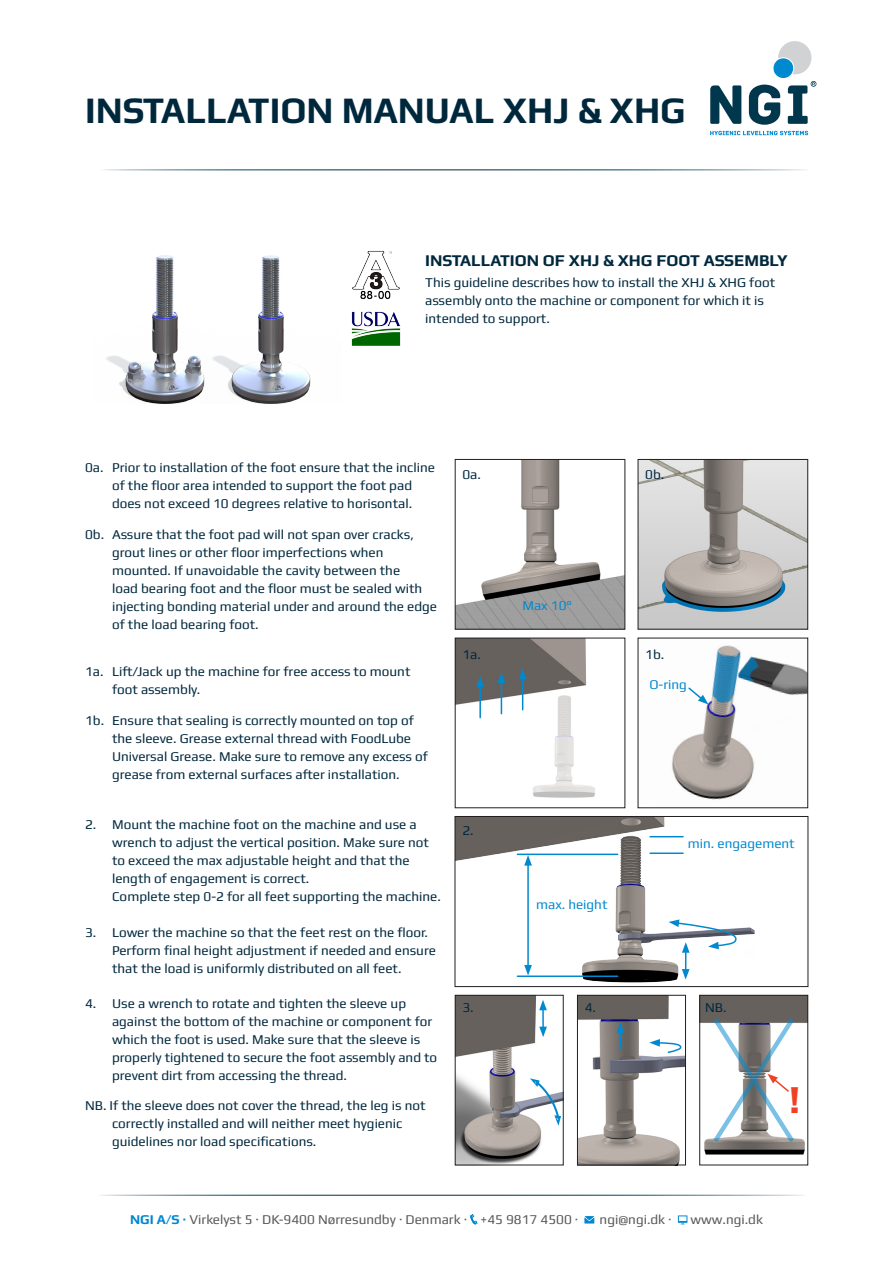
<style>
.page{position:relative;width:893px;height:1263px;background:#fff}
.page>*{position:absolute;margin:0;border:0;box-sizing:border-box;transform-origin:0 0}
.NGI_-_mellemrubrik{font:700 39.75px "Play";color:#ef4225}
.NGI_-_mellemrubrik-2{font:700 37.5px "Play";color:#00283d;scale:.96 1}
.NGI_-_mellemrubrik-3{font:700 16.5px "Play";color:#00283d}
.NGI_-_mellemrubrik-4{font:13.5px/18px "Play";color:#00283d}
.NGI_højrestillet_adr{font:13.5px "Play";color:#57585a}
.NGI_-_mellemrubrik-5{font:13.5px "Play";color:#0089cf}
.s1{font-weight:700;color:#0089cf}
</style>
<div class="page">
<svg style="left:710px;top:131px;width:98px;height:4px"></svg>
<svg style="left:710px;top:85px;width:31px;height:39px"></svg>
<svg style="left:749px;top:41px;width:67px;height:84px"></svg>
<svg style="left:470px;top:1214px;width:7px;height:10px"></svg>
<svg style="left:585px;top:1216px;width:9px;height:7px"></svg>
<svg style="left:678px;top:1215px;width:9px;height:9px"></svg>
<img style="left:457px;top:818px;width:298px;height:165px">
<div style="left:455px;top:816px;width:353px;height:171px;border:1px solid #231f20"></div>
<img style="left:236px;top:255px;width:75px;height:149px">
<img style="left:106px;top:255px;width:130px;height:149px">
<img style="left:457px;top:640px;width:138px;height:158px">
<img style="left:672px;top:645px;width:134px;height:155px">
<img style="left:457px;top:997px;width:102px;height:166px">
<div style="left:455px;top:995px;width:108px;height:170px;border:1px solid #231f20"></div>
<img style="left:579px;top:997px;width:105px;height:166px">
<div style="left:577px;top:995px;width:109px;height:170px;border:1px solid #231f20"></div>
<img style="left:701px;top:997px;width:105px;height:158px">
<div style="left:699px;top:995px;width:109px;height:170px;border:1px solid #231f20"></div>
<img style="left:457px;top:461px;width:166px;height:166px">
<div style="left:455px;top:459px;width:170px;height:170px;border:1px solid #231f20"></div>
<img style="left:640px;top:461px;width:166px;height:166px">
<div style="left:638px;top:459px;width:170px;height:170px;border:1px solid #231f20"></div>
<hr style="left:522px;top:677px;width:1px;height:33px;background:#0089cf">
<svg style="left:519px;top:668px;width:7px;height:11px"></svg>
<hr style="left:501px;top:681px;width:1px;height:33px;background:#0089cf">
<svg style="left:498px;top:672px;width:7px;height:11px"></svg>
<hr style="left:479px;top:685px;width:2px;height:33px;background:#0089cf">
<svg style="left:476px;top:676px;width:8px;height:11px"></svg>
<svg style="left:687px;top:686px;width:21px;height:18px"></svg>
<hr style="left:542px;top:1008px;width:2px;height:21px;background:#0089cf">
<svg style="left:539px;top:1000px;width:8px;height:10px"></svg>
<svg style="left:539px;top:1027px;width:8px;height:10px"></svg>
<svg style="left:617px;top:1022px;width:7px;height:27px"></svg>
<svg style="left:649px;top:1039px;width:33px;height:15px"></svg>
<svg style="left:530px;top:1076px;width:34px;height:48px"></svg>
<img style="left:352px;top:251px;width:48px;height:48px">
<img style="left:352px;top:312px;width:48px;height:33px">
<svg style="left:712px;top:1017px;width:84px;height:126px"></svg>
<svg style="left:668px;top:919px;width:68px;height:60px"></svg>
<hr style="left:517px;top:853px;width:101px;height:2px;background:#0089cf">
<hr style="left:650px;top:852px;width:33px;height:2px;background:#0089cf">
<hr style="left:650px;top:836px;width:33px;height:1px;background:#0089cf">
<hr style="left:517px;top:975px;width:101px;height:2px;background:#0089cf">
<hr style="left:527px;top:863px;width:2px;height:104px;background:#0089cf">
<svg style="left:524px;top:855px;width:8px;height:10px"></svg>
<svg style="left:524px;top:965px;width:8px;height:10px"></svg>
<p class="NGI_-_mellemrubrik-2" style="left:85px;top:88px;width:627px">INSTALLATION MANUAL XHJ &amp; XHG</p>
<p class="NGI_-_mellemrubrik-3" style="left:425px;top:250px;width:364px">INSTALLATION OF XHJ &amp; XHG FOOT ASSEMBLY</p>
<p class="NGI_-_mellemrubrik-4" style="left:425px;top:273px;width:351px">This guideline describes how to install the XHJ &amp; XHG foot assembly onto the machine or component for which it is intended to support.</p>
<p class="NGI_-_mellemrubrik-4" style="left:85px;top:458px;width:351px;text-align:center">0a. Prior to installation of the foot ensure that the incline of the floor area intended to support the foot pad<br>does not exceed 10 degrees relative to horisontal.</p>
<p class="NGI_-_mellemrubrik-4" style="left:112px;top:525px;width:326px;text-indent:-27px">0b. Assure that the foot pad will not span over cracks, grout lines or other floor imperfections when mounted. If unavoidable the cavity between the<br>load bearing foot and the floor must be sealed with injecting bonding material under and around the edge of the load bearing foot.</p>
<p class="NGI_-_mellemrubrik-4" style="left:112px;top:662px;width:300px;text-indent:-27px">1a. Lift/Jack up the machine for free access to mount foot assembly.</p>
<p class="NGI_-_mellemrubrik-4" style="left:112px;top:711px;width:317px;text-indent:-27px">1b. Ensure that sealing is correctly mounted on top of the sleeve. Grease external thread with FoodLube Universal Grease. Make sure to remove any excess of grease from external surfaces after installation.</p>
<p class="NGI_-_mellemrubrik-4" style="left:112px;top:815px;width:318px;text-indent:-27px">2. Mount the machine foot on the machine and use a wrench to adjust the vertical position. Make sure not</p>
<p class="NGI_-_mellemrubrik-4" style="left:112px;top:851px;width:299px">to exceed the max adjustable height and that the length of engagement is correct.</p>
<p class="NGI_-_mellemrubrik-4" style="left:112px;top:887px;width:330px">Complete step 0-2 for all feet supporting the machine.</p>
<p class="NGI_-_mellemrubrik-4" style="left:112px;top:923px;width:325px;text-indent:-27px">3. Lower the machine so that the feet rest on the floor.<br>Perform final height adjustment if needed and ensure that the load is uniformly distributed on all feet.</p>
<p class="NGI_-_mellemrubrik-4" style="left:112px;top:994px;width:327px;text-indent:-27px">4. Use a wrench to rotate and tighten the sleeve up against the bottom of the machine or component for which the foot is used. Make sure that the sleeve is properly tightened to secure the foot assembly and to prevent dirt from accessing the thread.</p>
<p class="NGI_-_mellemrubrik-4" style="left:112px;top:1096px;width:315px;text-indent:-27px">NB. If the sleeve does not cover the thread, the leg is not correctly installed and will neither meet hygienic guidelines nor load specifications.</p>
<p class="NGI_-_mellemrubrik-4" style="left:462px;top:465px;width:20px">0a.</p>
<p class="NGI_-_mellemrubrik-4" style="left:462px;top:645px;width:20px">1a.</p>
<p class="NGI_-_mellemrubrik-5" style="left:522px;top:597px;width:51px">Max 10°</p>
<p class="NGI_-_mellemrubrik-4" style="left:462px;top:821px;width:13px">2.</p>
<p class="NGI_-_mellemrubrik-5" style="left:536px;top:896px;width:73px">max. height</p>
<p class="NGI_-_mellemrubrik-4" style="left:462px;top:998px;width:13px">3.</p>
<p class="NGI_-_mellemrubrik-4" style="left:585px;top:998px;width:13px">4.</p>
<p class="NGI_-_mellemrubrik-4" style="left:645px;top:465px;width:21px">0b.</p>
<p class="NGI_-_mellemrubrik-4" style="left:645px;top:645px;width:21px">1b.</p>
<p class="NGI_-_mellemrubrik-5" style="left:649px;top:676px;width:39px">O-ring</p>
<p class="NGI_-_mellemrubrik-5" style="left:688px;top:836px;width:108px">min. engagement</p>
<p class="NGI_-_mellemrubrik-4" style="left:705px;top:998px;width:23px">NB.</p>
<p class="NGI_-_mellemrubrik" style="left:789px;top:1076px;width:13px">!</p>
<p class="NGI_højrestillet_adr" style="left:130px;top:1212px;width:450px"><span class="s1">NGI A/S ·</span> Virkelyst 5 · DK-9400 Nørresundby · Denmark · +45 9817 4500 ·</p>
<p class="NGI_højrestillet_adr" style="left:600px;top:1212px;width:74px">ngi@ngi.dk ·</p>
<p class="NGI_højrestillet_adr" style="left:691px;top:1212px;width:74px">www.ngi.dk</p>
</div>
